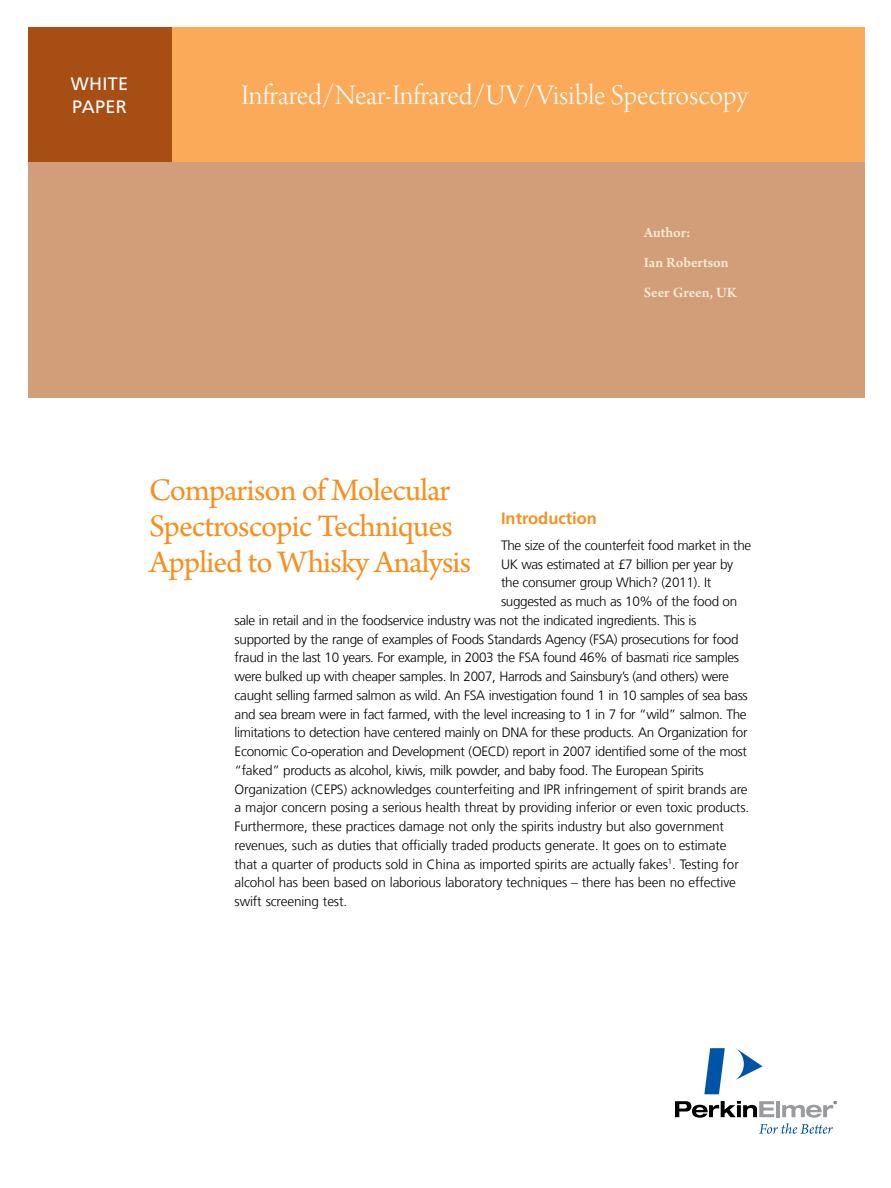
<style>
.page{position:relative;width:891px;height:1188px;background:#fff}
.page>*{position:absolute;margin:0;border:0;box-sizing:border-box;transform-origin:0 0}
.t1{font:33px/36px "Arno Pro";letter-spacing:-.025em;color:#f7901e}
.t2{font:30px "Arno Pro Light Display";color:#fff}
.t3{font:18px/22.5px "Frutiger LT Com";letter-spacing:.02em;color:#fff}
.t4{font:700 16.5px "Frutiger";color:#f7901e}
.t5{font:600 15px/30px "Arno Pro";color:#f7ecd4}
.t6{font:300 13.5px "Frutiger LT Com";letter-spacing:-.025em;color:#000}
</style>
<div class="page">
<svg style="left:736px;top:1048px;width:27px;height:32px"></svg>
<svg style="left:704px;top:1048px;width:21px;height:46px"></svg>
<svg style="left:675px;top:1101px;width:162px;height:33px"></svg>
<div style="left:28px;top:27px;width:837px;height:370px;background:#d29e7a"></div>
<div style="left:28px;top:27px;width:837px;height:135px;background:#faaa58"></div>
<div style="left:28px;top:27px;width:144px;height:135px;background:#a74e15"></div>
<h3 class="t3" style="left:71px;top:73px;width:59px">WHITE<br>PAPER</h3>
<h2 class="t2" style="left:241px;top:79px;width:508px">Infrared/Near-Infrared/UV/Visible Spectroscopy</h2>
<p class="t5" style="left:644px;top:218px;width:95px">Author:<br>Ian Robertson<br>Seer Green, UK</p>
<h1 class="t1" style="left:149px;top:474px;width:324px">Comparison of Molecular<br>Spectroscopic Techniques<br>Applied to Whisky Analysis</h1>
<p class="t4" style="left:501px;top:509px;width:97px">Introduction</p>
<p class="t6" style="left:501px;top:537px;width:252px">The size of the counterfeit food market in the</p>
<p class="t6" style="left:501px;top:556px;width:234px">UK was estimated at £7 billion per year by</p>
<p class="t6" style="left:501px;top:575px;width:212px">the consumer group Which? (2011). It</p>
<p class="t6" style="left:501px;top:594px;width:238px">suggested as much as 10% of the food on</p>
<p class="t6" style="left:235px;top:612px;width:463px">sale in retail and in the foodservice industry was not the indicated ingredients. This is</p>
<p class="t6" style="left:235px;top:631px;width:505px">supported by the range of examples of Foods Standards Agency (FSA) prosecutions for food</p>
<p class="t6" style="left:235px;top:650px;width:506px">fraud in the last 10 years. For example, in 2003 the FSA found 46% of basmati rice samples</p>
<p class="t6" style="left:235px;top:669px;width:496px">were bulked up with cheaper samples. In 2007, Harrods and Sainsbury’s (and others) were</p>
<p class="t6" style="left:235px;top:687px;width:515px">caught selling farmed salmon as wild. An FSA investigation found 1 in 10 samples of sea bass</p>
<p class="t6" style="left:235px;top:706px;width:514px">and sea bream were in fact farmed, with the level increasing to 1 in 7 for “wild” salmon. The</p>
<p class="t6" style="left:235px;top:725px;width:515px">limitations to detection have centered mainly on DNA for these products. An Organization for</p>
<p class="t6" style="left:235px;top:744px;width:514px">Economic Co-operation and Development (OECD) report in 2007 identified some of the most</p>
<p class="t6" style="left:235px;top:762px;width:471px">“faked” products as alcohol, kiwis, milk powder, and baby food. The European Spirits</p>
<p class="t6" style="left:235px;top:781px;width:514px">Organization (CEPS) acknowledges counterfeiting and IPR infringement of spirit brands are</p>
<p class="t6" style="left:235px;top:800px;width:516px">a major concern posing a serious health threat by providing inferior or even toxic products.</p>
<p class="t6" style="left:235px;top:819px;width:491px">Furthermore, these practices damage not only the spirits industry but also government</p>
<p class="t6" style="left:235px;top:837px;width:493px">revenues, such as duties that officially traded products generate. It goes on to estimate</p>
<p class="t6" style="left:235px;top:856px;width:506px">that a quarter of products sold in China as imported spirits are actually fakes<sup>1</sup>. Testing for</p>
<p class="t6" style="left:235px;top:875px;width:503px">alcohol has been based on laborious laboratory techniques – there has been no effective</p>
<p class="t6" style="left:235px;top:894px;width:114px">swift screening test.</p>
</div>
